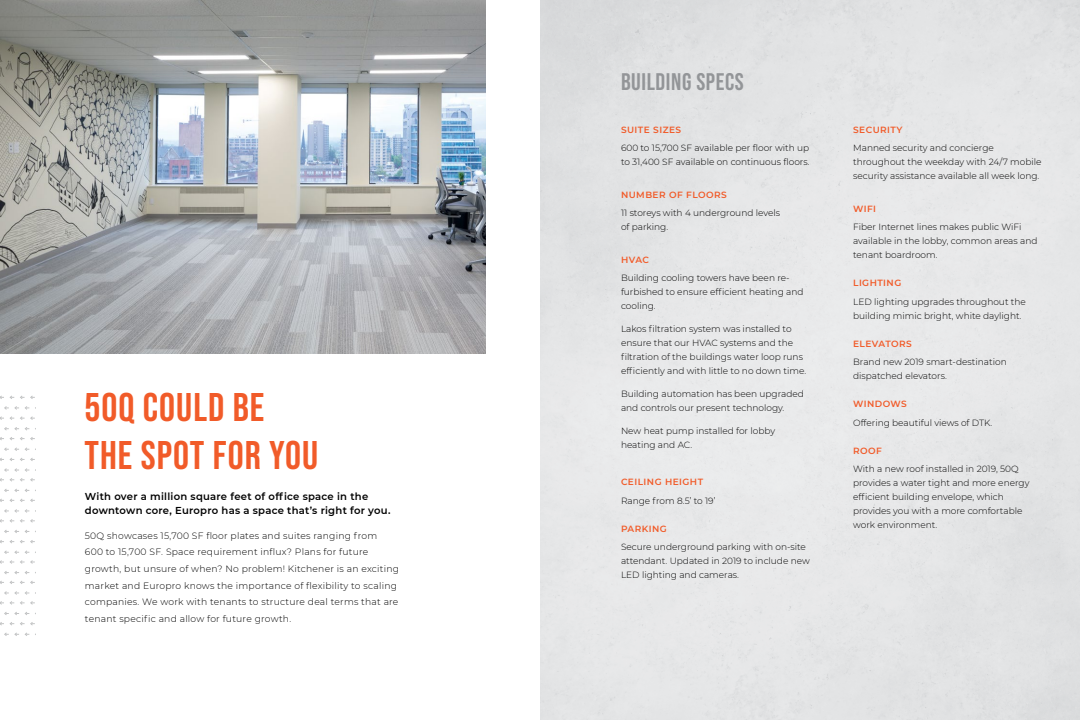
<style>
.page{position:relative;width:1080px;height:720px;background:#fff}
.page>*{position:absolute;margin:0;border:0;box-sizing:border-box;transform-origin:0 0}
.t1{font:40px/48px "Bebas Neue";letter-spacing:.025em;color:#f15b29}
.t2{font:24px "Bebas Neue";letter-spacing:.025em;color:#939598}
.t3{font:600 10px/14.2px "Montserrat";letter-spacing:.025em;color:#000}
.t4{font:300 9.2px/16.7px "Montserrat";letter-spacing:.025em;color:#000}
.t5{font:300 9px/14px "Montserrat";color:#000}
.t6{font:600 9px "Montserrat";letter-spacing:.05em;color:#f15b29}
</style>
<div class="page">
<svg style="left:4px;top:632px;width:15px;height:4px"></svg>
<svg style="left:0;top:622px;width:14px;height:4px"></svg>
<svg style="left:20px;top:622px;width:15px;height:4px"></svg>
<svg style="left:4px;top:612px;width:15px;height:3px"></svg>
<svg style="left:0;top:601px;width:14px;height:4px"></svg>
<svg style="left:20px;top:601px;width:15px;height:4px"></svg>
<svg style="left:4px;top:591px;width:15px;height:4px"></svg>
<svg style="left:0;top:581px;width:14px;height:3px"></svg>
<svg style="left:20px;top:581px;width:15px;height:3px"></svg>
<svg style="left:4px;top:571px;width:15px;height:3px"></svg>
<svg style="left:0;top:560px;width:14px;height:4px"></svg>
<svg style="left:20px;top:560px;width:15px;height:4px"></svg>
<svg style="left:4px;top:550px;width:15px;height:4px"></svg>
<svg style="left:0;top:540px;width:14px;height:3px"></svg>
<svg style="left:20px;top:540px;width:15px;height:3px"></svg>
<svg style="left:4px;top:530px;width:15px;height:3px"></svg>
<svg style="left:0;top:519px;width:14px;height:4px"></svg>
<svg style="left:20px;top:519px;width:15px;height:4px"></svg>
<svg style="left:4px;top:509px;width:15px;height:4px"></svg>
<svg style="left:0;top:499px;width:14px;height:3px"></svg>
<svg style="left:20px;top:499px;width:15px;height:3px"></svg>
<svg style="left:4px;top:489px;width:15px;height:3px"></svg>
<svg style="left:0;top:478px;width:14px;height:4px"></svg>
<svg style="left:20px;top:478px;width:15px;height:4px"></svg>
<svg style="left:4px;top:468px;width:15px;height:4px"></svg>
<svg style="left:0;top:458px;width:14px;height:3px"></svg>
<svg style="left:20px;top:458px;width:15px;height:3px"></svg>
<svg style="left:4px;top:447px;width:15px;height:4px"></svg>
<svg style="left:0;top:437px;width:14px;height:3px"></svg>
<svg style="left:20px;top:437px;width:15px;height:3px"></svg>
<svg style="left:4px;top:427px;width:15px;height:4px"></svg>
<svg style="left:0;top:416px;width:14px;height:4px"></svg>
<svg style="left:20px;top:416px;width:15px;height:4px"></svg>
<svg style="left:4px;top:406px;width:15px;height:4px"></svg>
<svg style="left:0;top:396px;width:14px;height:3px"></svg>
<svg style="left:20px;top:396px;width:15px;height:3px"></svg>
<img style="left:0;top:0;width:486px;height:354px">
<h1 class="t1" style="left:85px;top:382px;width:235px">50Q COULD BE<br>THE SPOT FOR YOU</h1>
<p class="t3" style="left:85px;top:489px;width:307px">With over a million square feet of office space in the downtown core, Europro has a space that’s right for you.</p>
<p class="t4" style="left:85px;top:527px;width:316px">50Q showcases 15,700 SF floor plates and suites ranging from<br>600 to 15,700 SF. Space requirement influx? Plans for future growth, but unsure of when? No problem! Kitchener is an exciting market and Europro knows the importance of flexibility to scaling companies. We work with tenants to structure deal terms that are tenant specific and allow for future growth.</p>
<h2 class="t2" style="left:621px;top:68px;width:124px">BUILDING SPECS</h2>
<p class="t6" style="left:621px;top:123px;width:62px">SUITE SIZES</p>
<p class="t5" style="left:621px;top:141px;width:190px">600 to 15,700 SF available per floor with up to 31,400 SF available on continuous floors.</p>
<p class="t6" style="left:621px;top:188px;width:107px">NUMBER OF FLOORS</p>
<p class="t5" style="left:621px;top:206px;width:161px">11 storeys with 4 underground levels of parking.</p>
<p class="t6" style="left:621px;top:253px;width:30px">HVAC</p>
<p class="t5" style="left:621px;top:271px;width:184px">Building cooling towers have been re&shy;furbished to ensure efficient heating and cooling.</p>
<p class="t5" style="left:621px;top:322px;width:187px">Lakos filtration system was installed to ensure that our HVAC systems and the filtration of the buildings water loop runs efficiently and with little to no down time.</p>
<p class="t5" style="left:621px;top:387px;width:184px">Building automation has been upgraded and controls our present technology.</p>
<p class="t5" style="left:621px;top:424px;width:156px">New heat pump installed for lobby heating and AC.</p>
<p class="t6" style="left:621px;top:476px;width:84px">CEILING HEIGHT</p>
<p class="t5" style="left:621px;top:493px;width:96px">Range from 8.5’ to 19’</p>
<p class="t6" style="left:621px;top:522px;width:47px">PARKING</p>
<p class="t5" style="left:621px;top:540px;width:190px">Secure underground parking with on-site attendant. Updated in 2019 to include new<br>LED lighting and cameras.</p>
<p class="t6" style="left:853px;top:123px;width:51px">SECURITY</p>
<p class="t5" style="left:853px;top:141px;width:190px">Manned security and concierge throughout the weekday with 24/7 mobile security assistance available all week long.</p>
<p class="t6" style="left:853px;top:202px;width:24px">WIFI</p>
<p class="t5" style="left:853px;top:220px;width:186px">Fiber Internet lines makes public WiFi available in the lobby, common areas and tenant boardroom.</p>
<p class="t6" style="left:853px;top:276px;width:50px">LIGHTING</p>
<p class="t5" style="left:853px;top:294px;width:174px">LED lighting upgrades throughout the building mimic bright, white daylight.</p>
<p class="t6" style="left:853px;top:337px;width:60px">ELEVATORS</p>
<p class="t5" style="left:853px;top:355px;width:155px">Brand new 2019 smart-destination dispatched elevators.</p>
<p class="t6" style="left:853px;top:397px;width:55px">WINDOWS</p>
<p class="t5" style="left:853px;top:415px;width:141px">Offering beautiful views of DTK.</p>
<p class="t6" style="left:853px;top:444px;width:30px">ROOF</p>
<p class="t5" style="left:853px;top:462px;width:178px">With a new roof installed in 2019, 50Q provides a water tight and more energy efficient building envelope, which provides you with a more comfortable work environment.</p>
</div>
